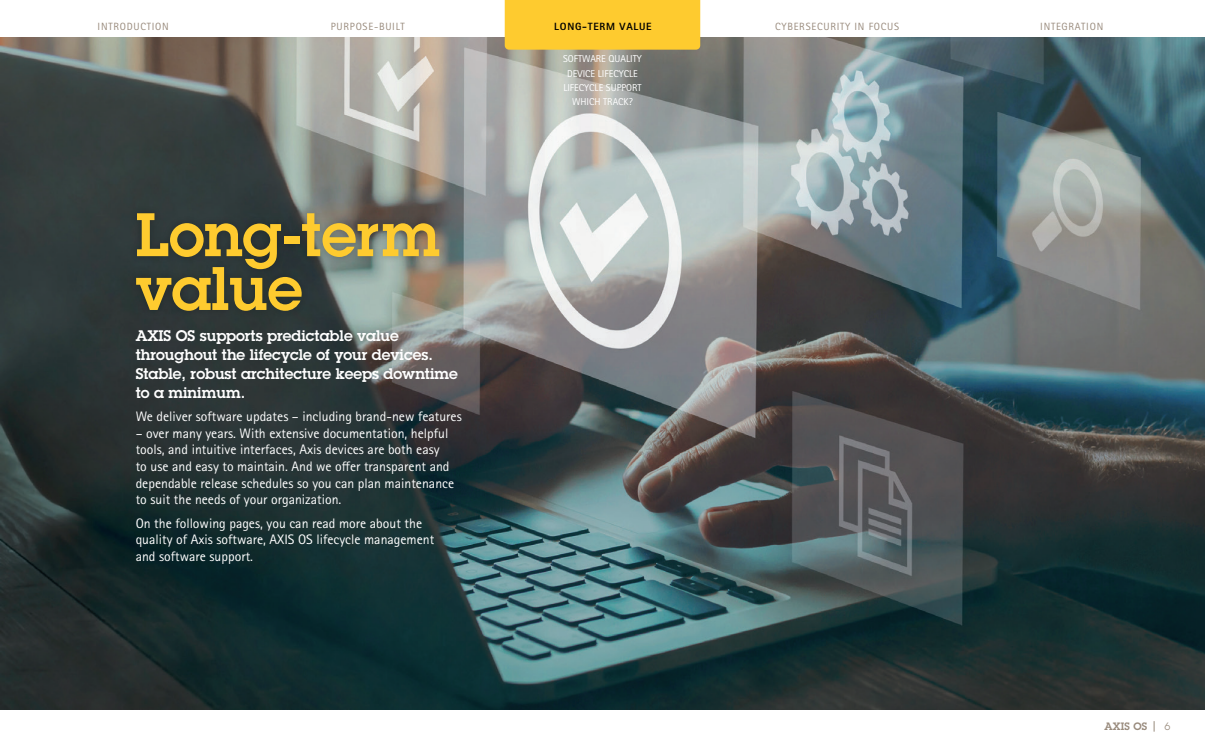
<style>
.page{position:relative;width:1205px;height:745px;background:#fff}
.page>*{position:absolute;margin:0;border:0;box-sizing:border-box;transform-origin:0 0}
.t1{font:600 60px/53.8px "Lubalin Graph ECG";color:#fecb2f}
.t2{font:600 15px/18.8px "Lubalin Graph ECG";color:#fff}
.t3{font:13.75px/16.5px "Rotis Sans Serif Pro";color:#fff}
.t4{font:10.5px "Rotis Sans Serif Pro";letter-spacing:.07em;color:#998b7d}
.t5{font:800 10.5px "Rotis Sans Serif Pro";letter-spacing:.07em;color:#000}
.t6{font:600 10.5px "Lubalin Graph ECG";letter-spacing:.02em;color:#998b7d}
.t7{font:10px/14.2px "Rotis Sans Serif Pro";color:#fff;text-align:center}
.s1{font-weight:400}
</style>
<div class="page">
<img style="left:0;top:37px;width:1205px;height:672px">
<div style="left:505px;top:0;width:195px;height:50px;background:#fecb2f"></div>
<div style="left:129px;top:205px;width:318px;height:113px;background:#000;opacity:.22"></div>
<p class="t4" style="left:98px;top:21px;width:73px">INTRODUCTION</p>
<p class="t4" style="left:331px;top:21px;width:75px">PURPOSE-BUILT</p>
<p class="t5" style="left:554px;top:20px;width:99px">LONG-TERM VALUE</p>
<p class="t4" style="left:775px;top:21px;width:126px">CYBERSECURITY IN FOCUS</p>
<p class="t4" style="left:1040px;top:21px;width:64px">INTEGRATION</p>
<p class="t7" style="left:567px;top:66px;width:72px">DEVICE LIFECYCLE</p>
<p class="t7" style="left:563px;top:52px;width:80px">SOFTWARE QUALITY</p>
<p class="t7" style="left:563px;top:81px;width:80px">LIFECYCLE SUPPORT<br>WHICH TRACK?</p>
<h1 class="t1" style="left:136px;top:209px;width:306px">Long-term value</h1>
<p class="t2" style="left:136px;top:327px;width:324px">AXIS OS supports predictable value throughout the lifecycle of your devices.<br>Stable, robust architecture keeps downtime to a minimum.</p>
<p class="t3" style="left:136px;top:408px;width:328px">We deliver software updates – including brand-new features</p>
<p class="t3" style="left:136px;top:425px;width:320px">– over many years. With extensive documentation, helpful tools, and intuitive interfaces, Axis devices are both easy to use and easy to maintain. And we offer transparent and dependable release schedules so you can plan maintenance to suit the needs of your organization.</p>
<p class="t3" style="left:136px;top:514px;width:300px">On the following pages, you can read more about the quality of Axis software, AXIS OS lifecycle management and software support.</p>
<p class="t6" style="left:1104px;top:719px;width:67px">AXIS OS | <span class="s1">6</span></p>
</div>
